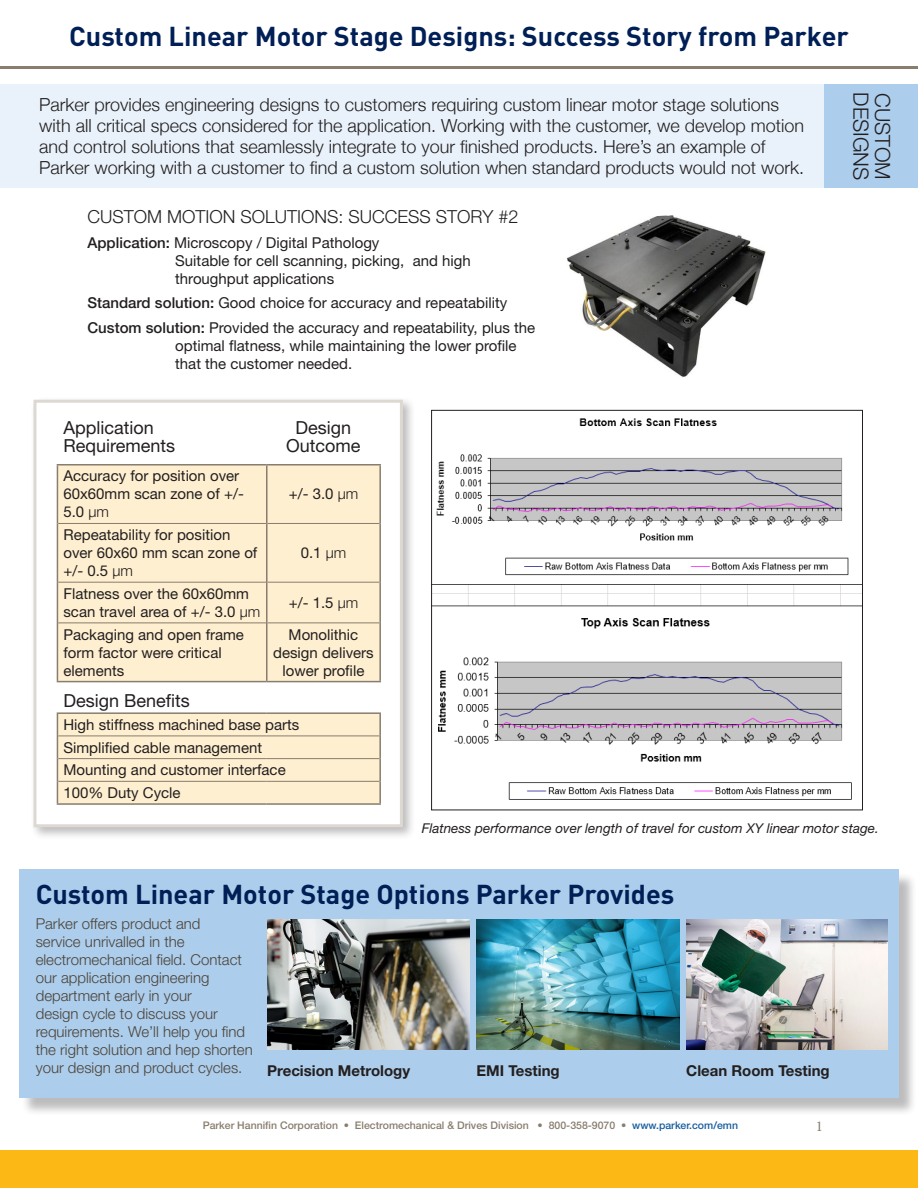
<style>
.page{position:relative;width:918px;height:1188px;background:#fff}
.page>*{position:absolute;margin:0;border:0;box-sizing:border-box;transform-origin:0 0}
.HN_18_Med_Blue_Head{font:700 27px "DINOT";color:#001f56}
.t1{font:300 21px "Helvetica Neue LT Std";color:#231f20}
.t2{font:300 18px/21px "Helvetica Neue";color:#231f20}
.t3{font:18px "Helvetica Neue LT Std";color:#231f20}
.t4{font:300 18px "Helvetica Neue LT Std";color:#231f20}
.t5{font:15px/18px "Helvetica Neue LT Std";color:#231f20}
.HN_Light_10_Gray_Tex{font:300 15px/18px "Helvetica Neue LT Std";color:#4c4339}
.HN_Bold_10_Bullets{font:700 15px "Helvetica Neue LT Std";color:#231f20}
.t6{font:15px "Minion Pro";color:#887d6e}
.t7{font:italic 13.5px "Helvetica Neue LT Std";color:#231f20}
.t8{font:500 10.5px "Helvetica Neue LT Std";color:#887d6e}
.s1{font-weight:500}
.s2{font-weight:300}
.s3{color:#175d9e}
</style>
<div class="page">
<div style="left:0;top:1150px;width:918px;height:38px;background:#fcb814"></div>
<div style="left:825px;top:84px;width:93px;height:104px;background:#accdeb"></div>
<div style="left:0;top:84px;width:824px;height:104px;background:#e9f2fa"></div>
<hr style="left:0;top:66px;width:918px;height:3px;background:#887d6e">
<div style="left:30px;top:396px;width:386px;height:444px;background:#231f20;opacity:.3"></div>
<div style="left:33px;top:400px;width:370px;height:427px;background:#fff;border:3px solid #ddd9d2"></div>
<svg style="left:57px;top:466px;width:323px;height:337px;background:#fdefd3"></svg>
<hr style="left:58px;top:523px;width:208px;height:1px;background:#887d6e">
<hr style="left:268px;top:523px;width:111px;height:1px;background:#887d6e">
<hr style="left:58px;top:582px;width:208px;height:1px;background:#887d6e">
<hr style="left:268px;top:582px;width:111px;height:1px;background:#887d6e">
<hr style="left:58px;top:623px;width:208px;height:1px;background:#887d6e">
<hr style="left:268px;top:623px;width:111px;height:1px;background:#887d6e">
<hr style="left:58px;top:736px;width:209px;height:1px;background:#887d6e">
<hr style="left:267px;top:736px;width:112px;height:1px;background:#887d6e">
<hr style="left:58px;top:758px;width:209px;height:1px;background:#887d6e">
<hr style="left:267px;top:758px;width:112px;height:1px;background:#887d6e">
<hr style="left:58px;top:781px;width:209px;height:1px;background:#887d6e">
<hr style="left:267px;top:781px;width:112px;height:1px;background:#887d6e">
<hr style="left:266px;top:466px;width:2px;height:57px;background:#887d6e">
<hr style="left:266px;top:523px;width:2px;height:59px;background:#887d6e">
<hr style="left:266px;top:582px;width:2px;height:41px;background:#887d6e">
<hr style="left:266px;top:623px;width:2px;height:58px;background:#887d6e">
<hr style="left:57px;top:464px;width:210px;height:2px;background:#887d6e">
<hr style="left:57px;top:466px;width:1px;height:57px;background:#887d6e">
<hr style="left:267px;top:464px;width:114px;height:2px;background:#887d6e">
<hr style="left:57px;top:523px;width:1px;height:59px;background:#887d6e">
<hr style="left:57px;top:582px;width:1px;height:41px;background:#887d6e">
<hr style="left:57px;top:623px;width:1px;height:58px;background:#887d6e">
<hr style="left:57px;top:681px;width:210px;height:1px;background:#887d6e">
<hr style="left:267px;top:681px;width:114px;height:1px;background:#887d6e">
<hr style="left:57px;top:803px;width:210px;height:2px;background:#887d6e">
<hr style="left:267px;top:803px;width:114px;height:2px;background:#887d6e">
<hr style="left:379px;top:623px;width:2px;height:58px;background:#887d6e">
<hr style="left:379px;top:523px;width:2px;height:59px;background:#887d6e">
<hr style="left:379px;top:582px;width:2px;height:41px;background:#887d6e">
<hr style="left:379px;top:466px;width:2px;height:57px;background:#887d6e">
<hr style="left:57px;top:712px;width:210px;height:2px;background:#887d6e">
<svg style="left:57px;top:714px;width:1px;height:89px"></svg>
<hr style="left:267px;top:712px;width:114px;height:2px;background:#887d6e">
<hr style="left:379px;top:714px;width:2px;height:22px;background:#887d6e">
<hr style="left:379px;top:736px;width:2px;height:23px;background:#887d6e">
<hr style="left:379px;top:759px;width:2px;height:22px;background:#887d6e">
<hr style="left:379px;top:781px;width:2px;height:22px;background:#887d6e">
<img style="left:433px;top:418px;width:428px;height:382px">
<div style="left:22px;top:872px;width:896px;height:245px;background:#231f20;opacity:.3"></div>
<div style="left:19px;top:870px;width:880px;height:228px;background:#accdeb"></div>
<img style="left:267px;top:919px;width:203px;height:131px">
<img style="left:476px;top:919px;width:203px;height:131px">
<img style="left:686px;top:919px;width:201px;height:131px">
<img style="left:567px;top:215px;width:199px;height:162px">
<p class="HN_18_Med_Blue_Head" style="left:69px;top:17px;width:781px">Custom Linear Motor Stage Designs: Success Story from Parker</p>
<p class="t2" style="left:39px;top:92px;width:767px">Parker provides engineering designs to customers requiring custom linear motor stage solutions with all critical specs considered for the application. Working with the customer, we develop motion and control solutions that seamlessly integrate to your finished products. Here’s an example of Parker working with a customer to find a custom solution when standard products would not work.</p>
<p class="t4" style="left:87px;top:205px;width:432px">CUSTOM MOTION SOLUTIONS: SUCCESS STORY #2</p>
<p class="t5" style="left:87px;top:233px;width:293px"><span class="s1">Application:</span> Microscopy / Digital Pathology</p>
<p class="t5" style="left:175px;top:251px;width:297px">Suitable for cell scanning, picking, and high throughput applications</p>
<p class="t5" style="left:87px;top:294px;width:421px"><span class="s1">Standard solution:</span> Good choice for accuracy and repeatability</p>
<p class="t5" style="left:175px;top:319px;width:362px;text-indent:-88px"><span class="s1">Custom solution:</span> Provided the accuracy and repeatability, plus the optimal flatness, while maintaining the lower profile that the customer needed.</p>
<p class="t3" style="left:63px;top:417px;width:92px">Application</p>
<p class="t3" style="left:63px;top:435px;width:113px">Requirements</p>
<p class="t5" style="left:63px;top:467px;width:182px">Accuracy for position over<br>60x60mm scan zone of +/-<br>5.0 <span class="s2">µm</span></p>
<p class="t5" style="left:63px;top:526px;width:195px">Repeatability for position over 60x60 mm scan zone of +/- 0.5 <span class="s2">µm</span></p>
<p class="t3" style="left:296px;top:417px;width:57px">Design</p>
<p class="t3" style="left:286px;top:435px;width:76px">Outcome</p>
<p class="t5" style="left:289px;top:485px;width:71px">+/- 3.0 <span class="s2">µm</span></p>
<p class="t5" style="left:301px;top:544px;width:47px">0.1 <span class="s2">µm</span></p>
<p class="t5" style="left:63px;top:584px;width:198px">Flatness over the 60x60mm scan travel area of +/- 3.0 <span class="s2">µm</span></p>
<p class="t5" style="left:289px;top:593px;width:71px">+/- 1.5 <span class="s2">µm</span></p>
<p class="t5" style="left:63px;top:625px;width:182px">Packaging and open frame form factor were critical elements</p>
<p class="t5" style="left:273px;top:625px;width:102px;text-align:center">Monolithic design delivers lower profile</p>
<p class="t3" style="left:63px;top:690px;width:128px">Design Benefits</p>
<p class="t5" style="left:63px;top:715px;width:237px">High stiffness machined base parts</p>
<p class="t5" style="left:63px;top:738px;width:200px">Simplified cable management</p>
<p class="t5" style="left:63px;top:761px;width:224px">Mounting and customer interface</p>
<p class="t5" style="left:63px;top:784px;width:119px">100% Duty Cycle</p>
<p class="t1" style="left:874px;top:92px;width:90px;rotate:90deg">DESIGNS</p>
<p class="t1" style="left:895px;top:93px;width:89px;rotate:90deg">CUSTOM</p>
<p class="t7" style="left:422px;top:820px;width:459px">Flatness performance over length of travel for custom XY linear motor stage.</p>
<p class="HN_18_Med_Blue_Head" style="left:36px;top:876px;width:640px">Custom Linear Motor Stage Options Parker Provides</p>
<p class="HN_Light_10_Gray_Tex" style="left:36px;top:915px;width:218px">Parker offers product and<br>service unrivalled in the electromechanical field. Contact our application engineering department early in your<br>design cycle to discuss your requirements. We’ll help you find the right solution and hep shorten your design and product cycles.</p>
<p class="HN_Bold_10_Bullets" style="left:267px;top:1062px;width:145px">Precision Metrology</p>
<p class="HN_Bold_10_Bullets" style="left:476px;top:1062px;width:85px">EMI Testing</p>
<p class="HN_Bold_10_Bullets" style="left:686px;top:1062px;width:145px">Clean Room Testing</p>
<p class="t8" style="left:203px;top:1119px;width:537px">Parker Hannifin Corporation • Electromechanical &amp; Drives Division • 800-358-9070 • <span class="s3">www.parker.com/emn</span></p>
<p class="t6" style="left:816px;top:1116px;width:9px">1</p>
</div>
